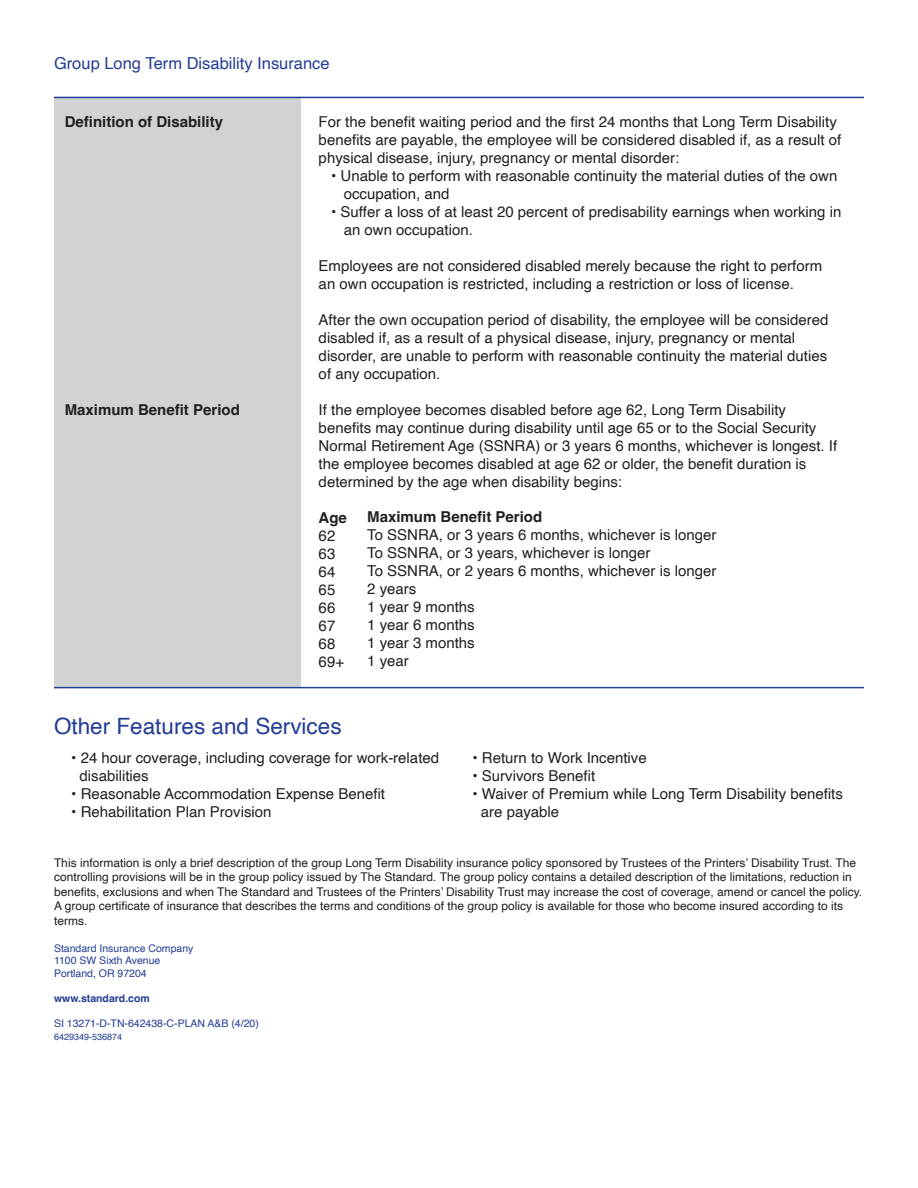
<style>
.page{position:relative;width:918px;height:1188px;background:#fff}
.page>*{position:absolute;margin:0;border:0;box-sizing:border-box;transform-origin:0 0}
.t1{font:22.5px "Helvetica";color:#233d95}
.t2{font:16.5px "Helvetica";color:#233d95}
.t3{font:15px "Helvetica";color:#231f20}
.t4{font:700 15px "Helvetica";color:#231f20}
.t5{font:12px "Helvetica";color:#231f20}
.t6{font:10.5px "Helvetica";color:#233d95}
.t7{font:700 10.5px "Helvetica";color:#233d95}
.t8{font:9px "Helvetica";color:#233d95}
</style>
<div class="page">
<div style="left:54px;top:98px;width:246px;height:589px;background:#d1d2d4"></div>
<hr style="left:54px;top:687px;width:810px;height:1px;background:#233d95">
<hr style="left:54px;top:97px;width:810px;height:1px;background:#233d95">
<p class="t2" style="left:54px;top:51px;width:277px">Group Long Term Disability Insurance</p>
<p class="t4" style="left:65px;top:112px;width:160px">Definition of Disability</p>
<p class="t4" style="left:65px;top:400px;width:177px">Maximum Benefit Period</p>
<p class="t3" style="left:319px;top:110px;width:520px">For the benefit waiting period and the first 24 months that Long Term Disability</p>
<p class="t3" style="left:319px;top:128px;width:524px">benefits are payable, the employee will be considered disabled if, as a result of</p>
<p class="t3" style="left:319px;top:146px;width:362px">physical disease, injury, pregnancy or mental disorder:</p>
<p class="t3" style="left:331px;top:164px;width:508px">• Unable to perform with reasonable continuity the material duties of the own</p>
<p class="t3" style="left:344px;top:182px;width:107px">occupation, and</p>
<p class="t3" style="left:331px;top:200px;width:512px">• Suffer a loss of at least 20 percent of predisability earnings when working in</p>
<p class="t3" style="left:344px;top:218px;width:131px">an own occupation.</p>
<p class="t3" style="left:319px;top:254px;width:505px">Employees are not considered disabled merely because the right to perform</p>
<p class="t3" style="left:319px;top:272px;width:477px">an own occupation is restricted, including a restriction or loss of license.</p>
<p class="t3" style="left:319px;top:308px;width:511px">After the own occupation period of disability, the employee will be considered</p>
<p class="t3" style="left:319px;top:326px;width:478px">disabled if, as a result of a physical disease, injury, pregnancy or mental</p>
<p class="t3" style="left:319px;top:344px;width:510px">disorder, are unable to perform with reasonable continuity the material duties</p>
<p class="t3" style="left:319px;top:362px;width:123px">of any occupation.</p>
<p class="t3" style="left:319px;top:398px;width:469px">If the employee becomes disabled before age 62, Long Term Disability</p>
<p class="t3" style="left:319px;top:416px;width:499px">benefits may continue during disability until age 65 or to the Social Security</p>
<p class="t3" style="left:319px;top:434px;width:520px">Normal Retirement Age (SSNRA) or 3 years 6 months, whichever is longest. If</p>
<p class="t3" style="left:319px;top:452px;width:489px">the employee becomes disabled at age 62 or older, the benefit duration is</p>
<p class="t3" style="left:319px;top:470px;width:305px">determined by the age when disability begins:</p>
<p class="t4" style="left:319px;top:508px;width:30px">Age</p>
<p class="t3" style="left:319px;top:524px;width:18px">62</p>
<p class="t3" style="left:319px;top:542px;width:18px">63</p>
<p class="t3" style="left:319px;top:560px;width:18px">64</p>
<p class="t3" style="left:319px;top:578px;width:18px">65</p>
<p class="t3" style="left:319px;top:596px;width:18px">66</p>
<p class="t3" style="left:319px;top:614px;width:18px">67</p>
<p class="t3" style="left:319px;top:632px;width:18px">68</p>
<p class="t3" style="left:319px;top:650px;width:27px">69+</p>
<p class="t4" style="left:367px;top:507px;width:177px">Maximum Benefit Period</p>
<p class="t3" style="left:367px;top:523px;width:351px">To SSNRA, or 3 years 6 months, whichever is longer</p>
<p class="t3" style="left:367px;top:541px;width:285px">To SSNRA, or 3 years, whichever is longer</p>
<p class="t3" style="left:367px;top:559px;width:351px">To SSNRA, or 2 years 6 months, whichever is longer</p>
<p class="t3" style="left:367px;top:577px;width:51px">2 years</p>
<p class="t3" style="left:367px;top:595px;width:109px">1 year 9 months</p>
<p class="t3" style="left:367px;top:613px;width:109px">1 year 6 months</p>
<p class="t3" style="left:367px;top:631px;width:109px">1 year 3 months</p>
<p class="t3" style="left:367px;top:649px;width:43px">1 year</p>
<p class="t1" style="left:54px;top:709px;width:289px">Other Features and Services</p>
<p class="t3" style="left:71px;top:746px;width:369px">• 24 hour coverage, including coverage for work-related</p>
<p class="t3" style="left:80px;top:764px;width:71px">disabilities</p>
<p class="t3" style="left:71px;top:782px;width:315px">• Reasonable Accommodation Expense Benefit</p>
<p class="t3" style="left:71px;top:800px;width:202px">• Rehabilitation Plan Provision</p>
<p class="t3" style="left:472px;top:746px;width:176px">• Return to Work Incentive</p>
<p class="t3" style="left:472px;top:764px;width:124px">• Survivors Benefit</p>
<p class="t3" style="left:472px;top:782px;width:372px">• Waiver of Premium while Long Term Disability benefits</p>
<p class="t3" style="left:481px;top:800px;width:80px">are payable</p>
<p class="t5" style="left:54px;top:854px;width:804px">This information is only a brief description of the group Long Term Disability insurance policy sponsored by Trustees of the Printers’ Disability Trust. The</p>
<p class="t5" style="left:54px;top:868px;width:799px">controlling provisions will be in the group policy issued by The Standard. The group policy contains a detailed description of the limitations, reduction in</p>
<p class="t5" style="left:54px;top:882px;width:810px">benefits, exclusions and when The Standard and Trustees of the Printers’ Disability Trust may increase the cost of coverage, amend or cancel the policy.</p>
<p class="t5" style="left:54px;top:897px;width:791px">A group certificate of insurance that describes the terms and conditions of the group policy is available for those who become insured according to its</p>
<p class="t5" style="left:54px;top:911px;width:35px">terms.</p>
<p class="t6" style="left:54px;top:940px;width:141px">Standard Insurance Company</p>
<p class="t6" style="left:54px;top:952px;width:108px">1100 SW Sixth Avenue</p>
<p class="t6" style="left:54px;top:965px;width:94px">Portland, OR 97204</p>
<p class="t7" style="left:54px;top:992px;width:97px">www.standard.com</p>
<p class="t6" style="left:54px;top:1015px;width:206px">SI 13271-D-TN-642438-C-PLAN A&amp;B (4/20)</p>
<p class="t8" style="left:54px;top:1030px;width:70px">6429349-536874</p>
</div>
